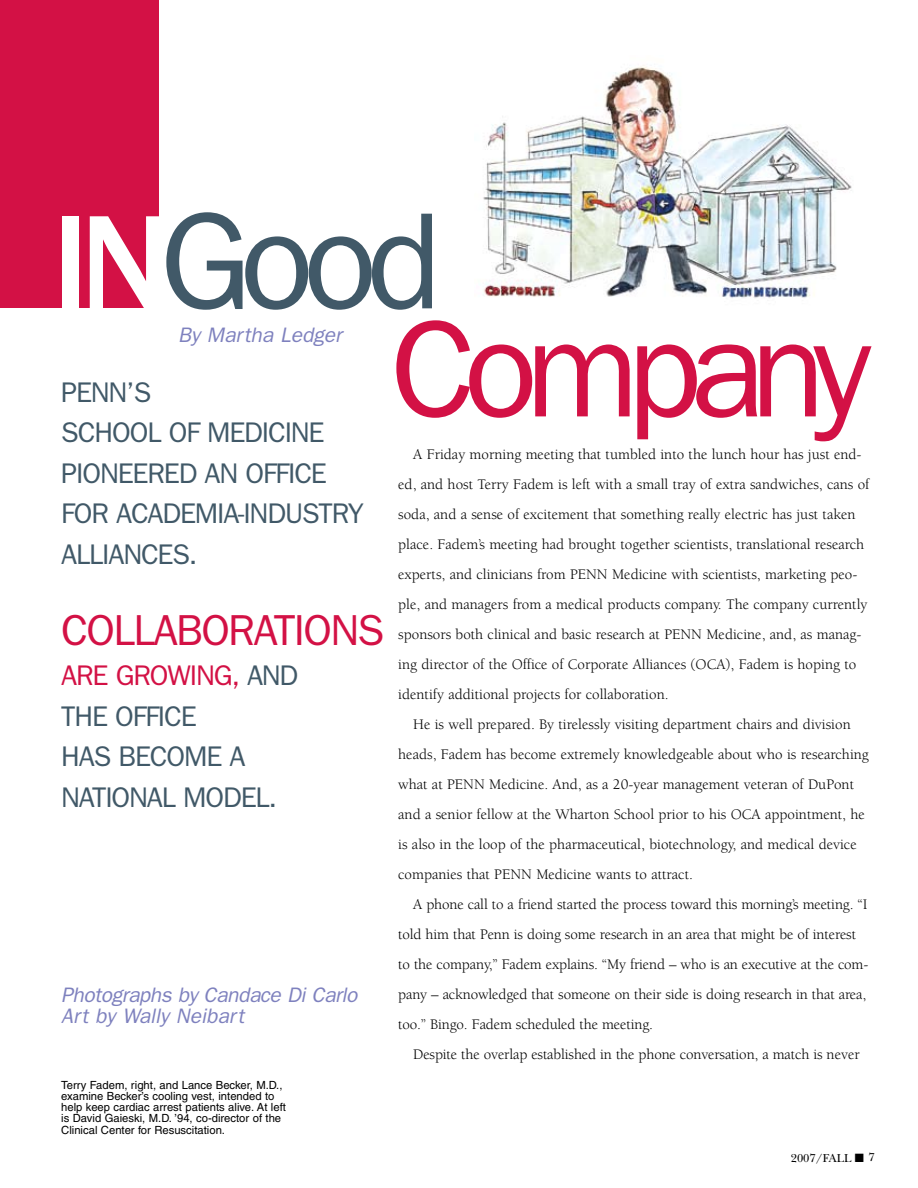
<style>
.page{position:relative;width:918px;height:1188px;background:#fff}
.page>*{position:absolute;margin:0;border:0;box-sizing:border-box;transform-origin:0 0}
.t1{font:138px/108px "Franklin Gothic";letter-spacing:-.09em;color:#d31145}
.t2{font:43.5px "Franklin Gothic";color:#d31145}
.t3{font:28.5px/40.5px "Franklin Gothic";color:#415968}
.t4{font:28.5px "Franklin Gothic";color:#d31145}
.t5{font:italic 21px/21px "Franklin Gothic";letter-spacing:-.01em;color:#7e81be}
.t6{font:15px/30px "Berkeley";color:#000}
.t7{font:12px "New Baskerville";color:#000}
.t8{font:11.25px/11.2px "Helvetica";color:#000}
.s1{font-weight:500;color:#fff}
.s2{color:#415968}
.s3{color:#d31145}
</style>
<div class="page">
<img style="left:483px;top:65px;width:369px;height:233px">
<div style="left:0;top:0;width:158px;height:307px;background:#d31145"></div>
<h1 class="t1" style="left:391px;top:205px;width:482px;text-indent:-338px"><span class="s1">In</span><span class="s2">GOOD<br></span>COMPANY</h1>
<h3 class="t5" style="left:178px;top:324px;width:165px">By Martha Ledger</h3>
<h3 class="t3" style="left:61px;top:371px;width:89px">PENN ’S<br>SCHOOL</h3>
<h3 class="t3" style="left:169px;top:412px;width:75px">OF MEDICINE</h3>
<h3 class="t3" style="left:61px;top:452px;width:16px">PIONEERED</h3>
<h3 class="t3" style="left:205px;top:452px;width:55px">AN OFFICE</h3>
<h3 class="t3" style="left:61px;top:493px;width:16px">FOR</h3>
<h3 class="t3" style="left:116px;top:493px;width:17px">ACADEMIA</h3>
<h3 class="t3" style="left:238px;top:493px;width:21px">-INDUSTRY</h3>
<h3 class="t3" style="left:61px;top:533px;width:16px">ALLIANCES</h3>
<h3 class="t3" style="left:189px;top:533px;width:10px">.</h3>
<p class="t6" style="left:398px;top:440px;width:473px;text-indent:15px">A Friday morning meeting that tumbled into the lunch hour has just end&shy;ed, and host Terry Fadem is left with a small tray of extra sandwiches, cans of soda, and a sense of excitement that something really electric has just taken place. Fadem’s meeting had brought together scientists, translational research experts, and clinicians from PENN Medicine with scientists, marketing peo&shy;ple, and managers from a medical products company. The company currently sponsors both clinical and basic research at PENN Medicine, and, as manag&shy;ing director of the Office of Corporate Alliances (OCA), Fadem is hoping to identify additional projects for collaboration.</p>
<p class="t6" style="left:398px;top:710px;width:472px;text-indent:15px">He is well prepared. By tirelessly visiting department chairs and division heads, Fadem has become extremely knowledgeable about who is researching what at PENN Medicine. And, as a 20-year management veteran of DuPont and a senior fellow at the Wharton School prior to his OCA appointment, he is also in the loop of the pharmaceutical, biotechnology, and medical device companies that PENN Medicine wants to attract.</p>
<p class="t6" style="left:398px;top:890px;width:472px;text-indent:15px">A phone call to a friend started the process toward this morning’s meeting. “I told him that Penn is doing some research in an area that might be of interest to the company,” Fadem explains. “My friend – who is an executive at the com&shy;pany – acknowledged that someone on their side is doing research in that area, too.” Bingo. Fadem scheduled the meeting.</p>
<p class="t6" style="left:413px;top:1040px;width:448px">Despite the overlap established in the phone conversation, a match is never</p>
<h2 class="t2" style="left:61px;top:605px;width:49px">COLLABORATIONS</h2>
<h3 class="t4" style="left:61px;top:659px;width:17px">ARE</h3>
<h3 class="t4" style="left:116px;top:659px;width:18px">GROWING</h3>
<h3 class="t3" style="left:231px;top:655px;width:34px"><span class="s3">,</span>AND</h3>
<h3 class="t3" style="left:61px;top:695px;width:17px">THE</h3>
<h3 class="t3" style="left:115px;top:695px;width:15px">OFFICE</h3>
<h3 class="t3" style="left:61px;top:736px;width:17px">HAS</h3>
<h3 class="t3" style="left:119px;top:736px;width:18px">BECOME</h3>
<h3 class="t3" style="left:229px;top:736px;width:17px">A</h3>
<h3 class="t3" style="left:61px;top:776px;width:16px">NATIONAL</h3>
<h3 class="t3" style="left:183px;top:776px;width:18px">MODEL</h3>
<h3 class="t3" style="left:269px;top:776px;width:10px">.</h3>
<h3 class="t5" style="left:61px;top:984px;width:298px">Photographs by Candace Di Carlo<br>Art by Wally Neibart</h3>
<p class="t8" style="left:61px;top:1079px;width:226px">Terry Fadem, right, and Lance Becker, M.D., examine Becker’s cooling vest, intended to help keep cardiac arrest patients alive. At left is David Gaieski, M.D. ’94, co-director of the Clinical Center for Resuscitation.</p>
<p class="t7" style="left:791px;top:1151px;width:86px">2007/FALL ■ 7</p>
</div>
